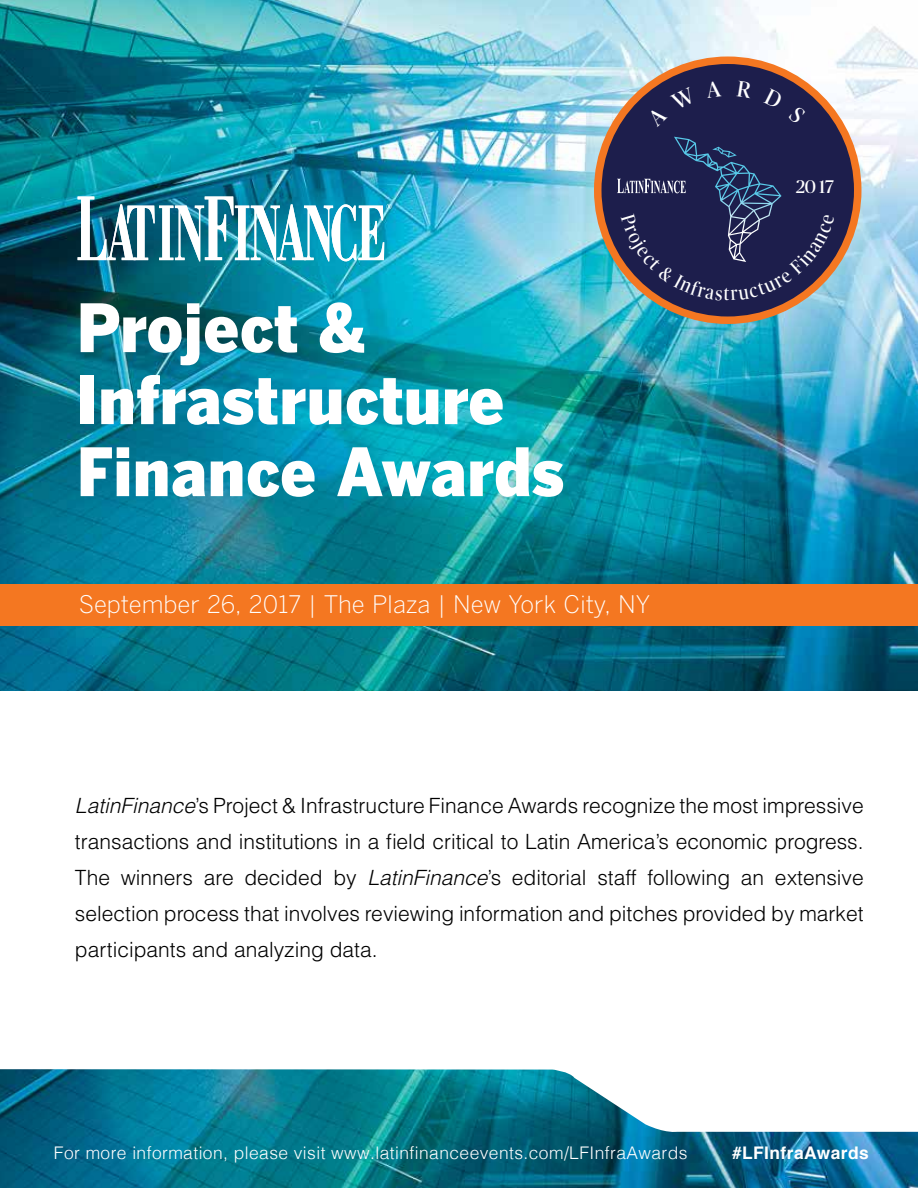
<style>
.page{position:relative;width:918px;height:1188px;background:#fff}
.page>*{position:absolute;margin:0;border:0;box-sizing:border-box;transform-origin:0 0}
.t1{font:66px/72px "Benton Got Blk";color:#fff}
.t2{font:24px "Benton Got Lt";color:#fff}
.t3{font:300 21px/36px "Helvetica LT Std";color:#000;text-align:justify}
.t4{font:18.3px "Publico Banner";color:#fff}
.t5{font:300 17.4px "Helvetica";letter-spacing:.025em;color:#fff}
.t6{font:700 17.4px "Helvetica";letter-spacing:.025em;color:#fff}
.s1{font-style:italic}
</style>
<div class="page">
<img style="left:0;top:1069px;width:918px;height:119px">
<img style="left:0;top:0;width:918px;height:690px">
<img style="left:78px;top:197px;width:314px;height:64px">
<div style="left:0;top:584px;width:918px;height:42px;background:#f47721"></div>
<div style="left:598px;top:60px;width:260px;height:260px;background:#1d1e4c;border-radius:50%"></div>
<div style="left:594px;top:57px;width:268px;height:267px;border:8px solid #f47721;border-radius:50%"></div>
<svg style="left:617px;top:137px;width:218px;height:164px"></svg>
<svg style="left:647px;top:86px;width:10px;height:8px"></svg>
<h1 class="t1" style="left:77px;top:290px;width:489px">Project &amp;<br>Infrastructure<br>Finance Awards</h1>
<p class="t2" style="left:79px;top:591px;width:573px">September 26, 2017 | The Plaza | New York City, NY</p>
<p class="t4" style="left:796px;top:174px;width:39px">20 17</p>
<p class="t3" style="left:75px;top:787px;width:790px"><span class="s1">LatinFinance</span>’s Project &amp; Infrastructure Finance Awards recognize the most impressive transactions and institutions in a field critical to Latin America’s economic progress.<br>The winners are decided by <span class="s1">LatinFinance</span>’s editorial staff following an extensive selection process that involves reviewing information and pitches provided by market participants and analyzing data.</p>
<p class="t5" style="left:54px;top:1138px;width:635px">For more information, please visit www.latinfinanceevents.com/LFInfraAwards</p>
<p class="t6" style="left:732px;top:1139px;width:138px">#LFInfraAwards</p>
</div>
